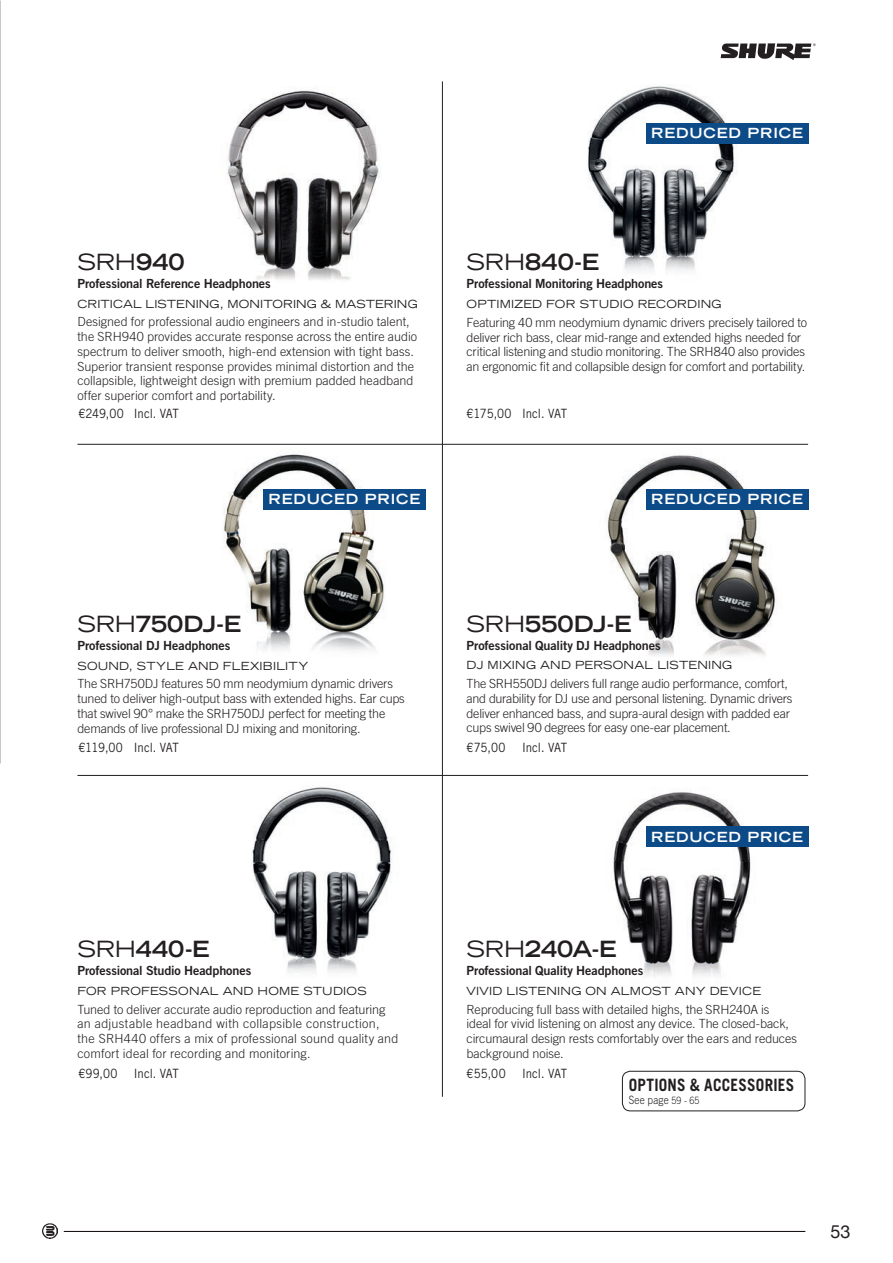
<style>
.page{position:relative;width:893px;height:1263px;background:#fff}
.page>*{position:absolute;margin:0;border:0;box-sizing:border-box;transform-origin:0 0}
.t1{font:700 expanded 22.35px "Trade Gothic LT Std";color:#231f20}
.t2{font:expanded 22.35px "Trade Gothic LT Std";color:#231f20}
.t3{font:18px "Helvetica Neue";color:#231f20}
.t4{font:700 17.1px "Trade Gothic LT Std";letter-spacing:.015em;color:#231f20;scale:.9 1}
.t5{font:700 expanded 13.95px "Trade Gothic LT Std";letter-spacing:.06em;color:#fff}
.t6{font:12.75px "Trade Gothic LT Std";letter-spacing:-.01em;color:#231f20;scale:.9 1}
.t7{font:300 12.6px/14.7px "Trade Gothic LT Std";letter-spacing:-.01em;color:#231f20}
.t8{font:300 12.6px/14.7px "Trade Gothic LT Std";letter-spacing:.015em;color:#231f20}
.t9{font:12.6px "Trade Gothic LT Std Bd 2";letter-spacing:-.01em;color:#231f20}
.t10{font:300 11.4px "Trade Gothic LT Std";letter-spacing:.02em;color:#231f20;scale:.88 1}
.t11{font:expanded 11.25px "Trade Gothic LT Std";letter-spacing:.015em;color:#231f20}
.s1{font-weight:700}
.s2{font-weight:400}
.s3{font-size:10.05px}
</style>
<div class="page">
<hr style="left:64px;top:1231px;width:741px;height:1px;background:#080302">
<img style="left:43px;top:1224px;width:14px;height:14px">
<svg style="left:721px;top:43px;width:95px;height:17px"></svg>
<img style="left:0;top:0;width:1px;height:764px">
<img style="left:587px;top:86px;width:150px;height:184px">
<img style="left:251px;top:787px;width:141px;height:186px">
<img style="left:223px;top:454px;width:162px;height:197px">
<img style="left:606px;top:453px;width:170px;height:203px">
<hr style="left:77px;top:444px;width:731px;height:1px;background:#231f20">
<hr style="left:77px;top:775px;width:731px;height:1px;background:#231f20">
<hr style="left:442px;top:81px;width:1px;height:1016px;background:#231f20">
<img style="left:613px;top:792px;width:138px;height:185px">
<img style="left:227px;top:90px;width:153px;height:190px">
<div style="left:646px;top:123px;width:162px;height:21px;background:#0d4b88"></div>
<div style="left:646px;top:489px;width:162px;height:21px;background:#0d4b88"></div>
<div style="left:646px;top:826px;width:162px;height:21px;background:#0d4b88"></div>
<div style="left:263px;top:489px;width:162px;height:21px;background:#0d4b88"></div>
<div style="left:622px;top:1071px;width:183px;height:40px;border:1px solid #231f20;border-radius:8px"></div>
<h1 class="t2" style="left:77px;top:247px;width:109px">SRH<span class="s1">940</span></h1>
<p class="t9" style="left:77px;top:276px;width:195px">Professional Reference Headphones</p>
<p class="t11" style="left:77px;top:296px;width:342px">CRITICAL LISTENING, MONITORING &amp; MASTERING</p>
<p class="t7" style="left:77px;top:314px;width:341px">Designed for professional audio engineers and in-studio talent, the SRH940 provides accurate response across the entire audio spectrum to deliver smooth, high-end extension with tight bass.<br>Superior transient response provides minimal distortion and the collapsible, lightweight design with premium padded headband offer superior comfort and portability.</p>
<p class="t6" style="left:78px;top:406px;width:113px">€249,00 Incl. VAT</p>
<p class="t5" style="left:268px;top:490px;width:153px">REDUCED PRICE</p>
<h1 class="t1" style="left:77px;top:609px;width:165px"><span class="s2">SRH</span>750DJ-E</h1>
<p class="t9" style="left:77px;top:638px;width:154px">Professional DJ Headphones</p>
<p class="t11" style="left:77px;top:658px;width:232px">SOUND, STYLE AND FLEXIBILITY</p>
<p class="t7" style="left:77px;top:676px;width:329px">The SRH750DJ features 50 mm neodymium dynamic drivers tuned to deliver high-output bass with extended highs. Ear cups that swivel 90° make the SRH750DJ perfect for meeting the demands of live professional DJ mixing and monitoring.</p>
<p class="t5" style="left:651px;top:124px;width:153px">REDUCED PRICE</p>
<h1 class="t1" style="left:467px;top:248px;width:134px"><span class="s2">SRH</span>840-E</h1>
<p class="t9" style="left:467px;top:276px;width:198px">Professional Monitoring Headphones</p>
<p class="t11" style="left:467px;top:297px;width:256px">OPTIMIZED FOR STUDIO RECORDING</p>
<p class="t7" style="left:467px;top:315px;width:342px">Featuring 40 mm neodymium dynamic drivers precisely tailored to deliver rich bass, clear mid-range and extended highs needed for critical listening and studio monitoring. The SRH840 also provides an ergonomic fit and collapsible design for comfort and portability.</p>
<p class="t6" style="left:467px;top:406px;width:113px">€175,00 Incl. VAT</p>
<p class="t5" style="left:651px;top:490px;width:153px">REDUCED PRICE</p>
<h1 class="t1" style="left:467px;top:609px;width:166px"><span class="s2">SRH</span>550DJ-E</h1>
<p class="t9" style="left:467px;top:637px;width:196px">Professional Quality DJ Headphones</p>
<p class="t11" style="left:467px;top:658px;width:267px">DJ MIXING AND PERSONAL LISTENING</p>
<p class="t7" style="left:467px;top:676px;width:327px">The SRH550DJ delivers full range audio performance, comfort, and durability for DJ use and personal listening. Dynamic drivers deliver enhanced bass, and supra-aural design with padded ear cups swivel 90 degrees for easy one-ear placement.</p>
<p class="t6" style="left:78px;top:739px;width:113px">€119,00 Incl. VAT</p>
<p class="t6" style="left:467px;top:739px;width:45px">€75,00</p>
<p class="t6" style="left:522px;top:739px;width:52px">Incl. VAT</p>
<p class="t5" style="left:651px;top:828px;width:153px">REDUCED PRICE</p>
<h1 class="t1" style="left:77px;top:934px;width:134px"><span class="s2">SRH</span>440-E</h1>
<p class="t9" style="left:77px;top:963px;width:175px">Professional Studio Headphones</p>
<p class="t11" style="left:77px;top:983px;width:291px">FOR PROFESSONAL AND HOME STUDIOS</p>
<p class="t8" style="left:77px;top:1001px;width:322px">Tuned to deliver accurate audio reproduction and featuring an adjustable headband with collapsible construction, the SRH440 offers a mix of professional sound quality and comfort ideal for recording and monitoring.</p>
<h1 class="t1" style="left:467px;top:934px;width:152px"><span class="s2">SRH</span>240A-E</h1>
<p class="t9" style="left:467px;top:963px;width:178px">Professional Quality Headphones</p>
<p class="t11" style="left:467px;top:983px;width:296px">VIVID LISTENING ON ALMOST ANY DEVICE</p>
<p class="t7" style="left:467px;top:1001px;width:332px">Reproducing full bass with detailed highs, the SRH240A is ideal for vivid listening on almost any device. The closed-back, circumaural design rests comfortably over the ears and reduces background noise.</p>
<p class="t6" style="left:78px;top:1066px;width:45px">€99,00</p>
<p class="t6" style="left:134px;top:1066px;width:52px">Incl. VAT</p>
<p class="t6" style="left:467px;top:1066px;width:45px">€55,00</p>
<p class="t6" style="left:522px;top:1066px;width:52px">Incl. VAT</p>
<h3 class="t4" style="left:629px;top:1074px;width:185px">OPTIONS &amp; ACCESSORIES</h3>
<p class="t10" style="left:629px;top:1093px;width:82px">See page <span class="s3">59 - 65</span></p>
<h2 class="t3" style="left:830px;top:1218px;width:22px">53</h2>
</div>
